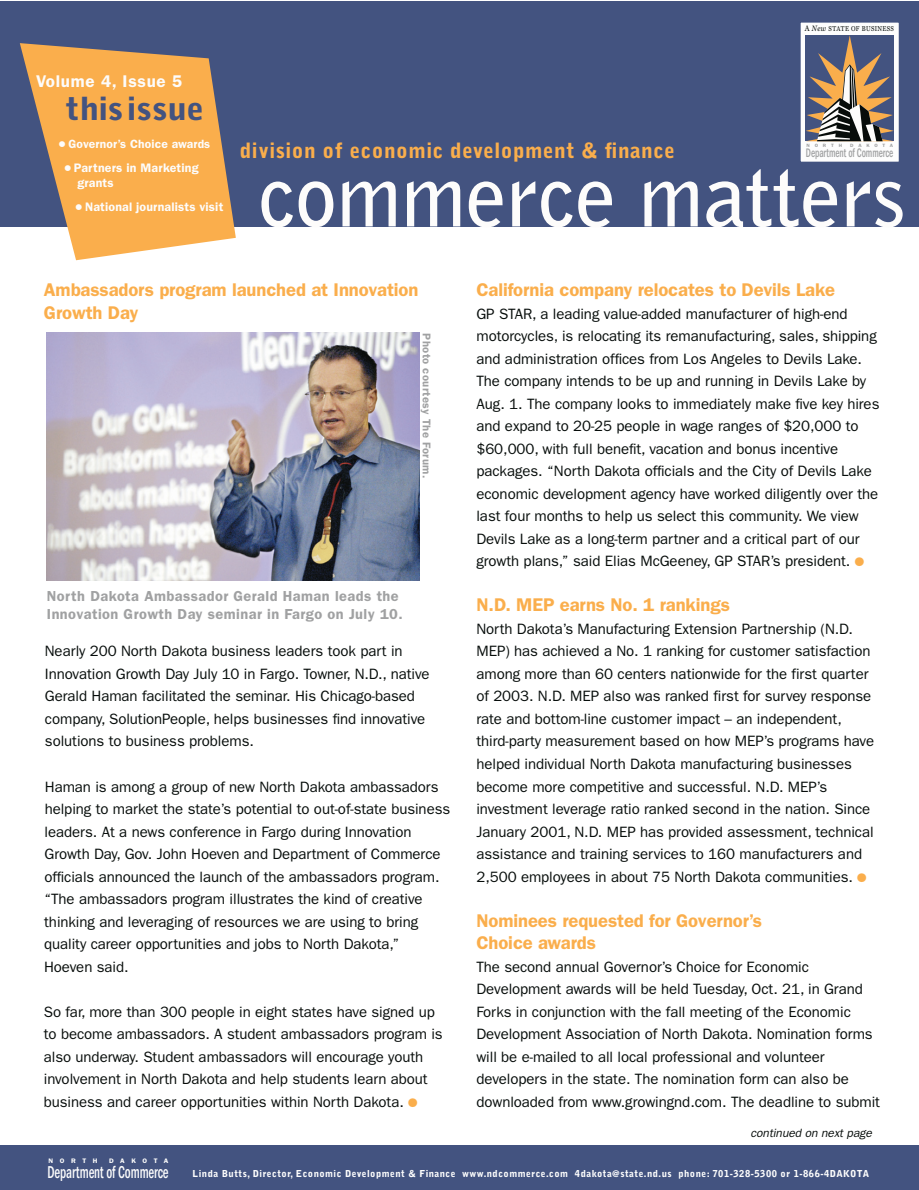
<style>
.page{position:relative;width:919px;height:1190px;background:#fff}
.page>*{position:absolute;margin:0;border:0;box-sizing:border-box;transform-origin:0 0}
.t1{font:700 84px "Bell Gothic";letter-spacing:-.01em;color:#fdfcfb}
.t2{font:900 31.65px "Bell Gothic";color:#435380;scale:1.1 1}
.t3{font:900 21px "Bell Gothic";letter-spacing:.025em;color:#faae4c}
.t4{font:600 18.45px/22.5px "Franklin Gothic";letter-spacing:-.005em;color:#faae4c}
.t5{font:500 condensed 17.85px "Franklin Gothic";letter-spacing:-.005em;color:#fdfdfd;scale:.72 1}
.t6{font:600 16.95px "Franklin Gothic";letter-spacing:.04em;color:#fdfcfb}
.t7{font:15px/22.5px "Franklin Gothic";letter-spacing:-.005em;color:#070d0b}
.t8{font:15px/22.5px "Franklin Gothic";letter-spacing:-.005em;color:#080d0b}
.t9{font:600 14.55px/18px "Franklin Gothic";letter-spacing:.03em;color:#a0a1a2}
.t10{font:500 condensed 12.9px "Franklin Gothic";letter-spacing:-.005em;color:#a0a1a2;scale:.72 1}
.t11{font:600 12.3px/14.5px "Franklin Gothic";letter-spacing:.01em;color:#fdfcfb}
.t12{font:600 12px "Franklin Gothic";letter-spacing:.01em;color:#fdfcfb}
.t13{font:italic 12px "Franklin Gothic";letter-spacing:-.005em;color:#070d0b}
.t14{font:600 11.25px "Franklin Gothic";letter-spacing:.03em;color:#a0a1a2}
.t15{font:900 9.45px "Bell Gothic";letter-spacing:.05em;color:#fdfdfd}
.t16{font:7.05px "Georgia";letter-spacing:.055em;color:#070d0b;scale:.87 1}
.t17{font:600 6.6px "Franklin Gothic";letter-spacing:.935em;color:#fdfdfd;scale:1.09 1}
.t18{font:600 4.65px "Franklin Gothic";letter-spacing:.935em;color:#a0a1a2;scale:1.09 1}
.s1{font-size:20.1px}
.s2{font-size:8.1px}
.s3{font-style:italic;font-size:7.8px}
.s4{font-weight:600;font-size:30px;color:#faae4c}
</style>
<div class="page">
<div style="left:0;top:1px;width:918px;height:225px;background:#435380"></div>
<div style="left:1px;top:1145px;width:918px;height:44px;background:#435380"></div>
<svg style="left:20px;top:43px;width:216px;height:217px;fill:#faae4c"></svg>
<div style="left:800px;top:22px;width:99px;height:140px;background:#fdfdfd"></div>
<div style="left:799px;top:21px;width:101px;height:142px;border:1px solid #435380"></div>
<svg style="left:805px;top:35px;width:89px;height:106px;background:#787071"></svg>
<img style="left:47px;top:332px;width:372px;height:248px">
<p class="t6" style="left:36px;top:76px;width:148px">Volume 4, Issue 5</p>
<h2 class="t2" style="left:66px;top:97px;width:127px">thisissue</h2>
<p class="t12" style="left:56px;top:140px;width:156px"><span class="s1">•</span>Governor’s Choice awards</p>
<p class="t11" style="left:78px;top:162px;width:123px;text-indent:-16px"><span class="s1">•</span>Partners in Marketing grants</p>
<p class="t11" style="left:73px;top:200px;width:152px"><span class="s1">•</span>National journalists visit</p>
<h3 class="t3" style="left:240px;top:143px;width:437px">division of economic development &amp; finance</h3>
<p class="t16" style="left:805px;top:25px;width:104px"><span class="s2">A</span> <span class="s3">New</span> STATE OF BUSINESS</p>
<p class="t18" style="left:806px;top:144px;width:34px">NORTH</p>
<p class="t18" style="left:850px;top:144px;width:41px">DAKOTA</p>
<p class="t10" style="left:806px;top:149px;width:123px">Department of Commerce</p>
<h1 class="t1" style="left:258px;top:163px;width:648px">commerce matters</h1>
<p class="t4" style="left:44px;top:280px;width:376px">Ambassadors program launched at Innovation<br>Growth Day</p>
<p class="t14" style="left:430px;top:333px;width:146px;rotate:90deg">Photo courtesy The Forum.</p>
<p class="t9" style="left:47px;top:588px;width:357px">North Dakota Ambassador Gerald Haman leads the<br>Innovation Growth Day seminar in Fargo on July 10.</p>
<p class="t7" style="left:45px;top:641px;width:386px">Nearly 200 North Dakota business leaders took part in Innovation Growth Day July 10 in Fargo. Towner, N.D., native Gerald Haman facilitated the seminar. His Chicago-based company, SolutionPeople, helps businesses find innovative solutions to business problems.</p>
<p class="t7" style="left:44px;top:776px;width:407px">Haman is among a group of new North Dakota ambassadors helping to market the state’s potential to out-of-state business leaders. At a news conference in Fargo during Innovation Growth Day, Gov. John Hoeven and Department of Commerce officials announced the launch of the ambassadors program.</p>
<p class="t8" style="left:44px;top:888px;width:380px">“The ambassadors program illustrates the kind of creative thinking and leveraging of resources we are using to bring quality career opportunities and jobs to North Dakota,” Hoeven said.</p>
<p class="t8" style="left:44px;top:1001px;width:400px">So far, more than 300 people in eight states have signed up to become ambassadors. A student ambassadors program is also underway. Student ambassadors will encourage youth involvement in North Dakota and help students learn about business and career opportunities within North Dakota.<span class="s4">•</span></p>
<p class="t4" style="left:476px;top:280px;width:360px">California company relocates to Devils Lake</p>
<p class="t7" style="left:476px;top:303px;width:404px">GP STAR, a leading value-added manufacturer of high-end motorcycles, is relocating its remanufacturing, sales, shipping and administration offices from Los Angeles to Devils Lake.<br>The company intends to be up and running in Devils Lake by Aug. 1. The company looks to immediately make five key hires and expand to 20-25 people in wage ranges of $20,000 to $60,000, with full benefit, vacation and bonus incentive packages. “North Dakota officials and the City of Devils Lake economic development agency have worked diligently over the last four months to help us select this community. We view Devils Lake as a long-term partner and a critical part of our growth plans,” said Elias McGeeney, GP STAR’s president.<span class="s4">•</span></p>
<p class="t4" style="left:476px;top:595px;width:255px">N.D. MEP earns No. 1 rankings</p>
<p class="t7" style="left:476px;top:618px;width:399px">North Dakota’s Manufacturing Extension Partnership (N.D.<br>MEP) has achieved a No. 1 ranking for customer satisfaction among more than 60 centers nationwide for the first quarter of 2003. N.D. MEP also was ranked first for survey response rate and bottom-line customer impact – an independent, third-party measurement based on how MEP’s programs have helped individual North Dakota manufacturing businesses become more competitive and successful. N.D. MEP’s investment leverage ratio ranked second in the nation. Since January 2001, N.D. MEP has provided assessment, technical assistance and training services to 160 manufacturers and 2,500 employees in about 75 North Dakota communities.<span class="s4">•</span></p>
<p class="t4" style="left:476px;top:910px;width:287px">Nominees requested for Governor’s<br>Choice awards</p>
<p class="t7" style="left:476px;top:956px;width:405px">The second annual Governor’s Choice for Economic Development awards will be held Tuesday, Oct. 21, in Grand Forks in conjunction with the fall meeting of the Economic Development Association of North Dakota. Nomination forms will be e-mailed to all local professional and volunteer developers in the state. The nomination form can also be downloaded from www.growingnd.com. The deadline to submit</p>
<p class="t13" style="left:750px;top:1128px;width:123px">continued on next page</p>
<p class="t17" style="left:48px;top:1158px;width:47px">NORTH</p>
<p class="t17" style="left:109px;top:1158px;width:56px">DAKOTA</p>
<p class="t5" style="left:47px;top:1165px;width:170px">Department of Commerce</p>
<p class="t15" style="left:192px;top:1170px;width:678px">Linda Butts, Director, Economic Development &amp; Finance www.ndcommerce.com 4dakota@state.nd.us phone: 701-328-5300 or 1-866-4DAKOTA</p>
</div>
